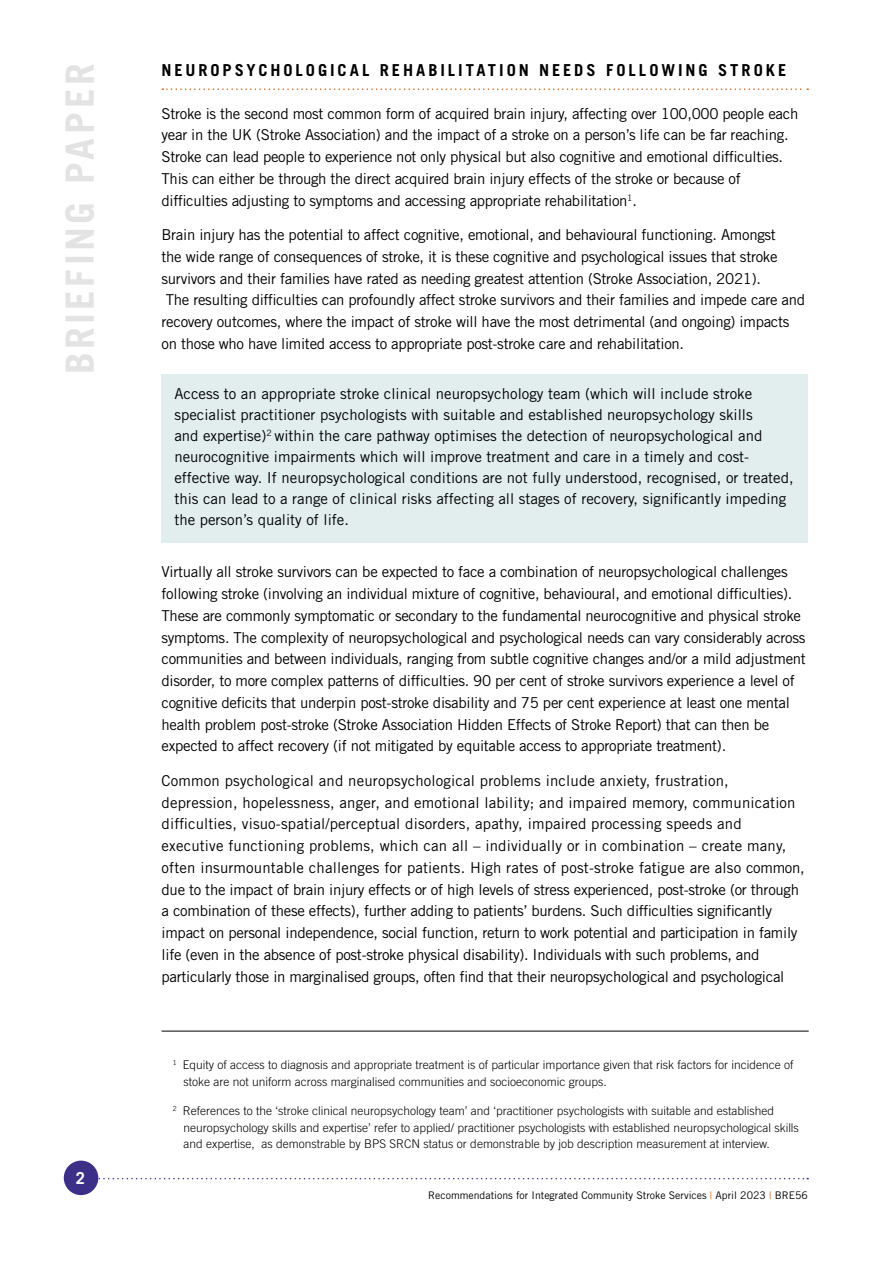
<style>
.page{position:relative;width:893px;height:1263px;background:#fff}
.page>*{position:absolute;margin:0;border:0;box-sizing:border-box;transform-origin:0 0}
.t1{font:700 39px "Trade Gothic LT Std";letter-spacing:.09em;color:#e3e3e3}
.t2{font:700 16.5px "Trade Gothic LT Std";letter-spacing:.175em;color:#000}
.t3{font:700 16.5px "Trade Gothic LT Std";color:#fff}
.t4{font:15px/21.8px "Trade Gothic LT Std";letter-spacing:-.02em;color:#000}
.t5{font:15px/21px "Trade Gothic LT Std";color:#000}
.t6{font:300 12px/16.5px "Trade Gothic LT Std";color:#000}
.t7{font:10.5px "Trade Gothic LT Std";color:#000}
.s1{color:#da5f06}
</style>
<div class="page">
<svg style="left:98px;top:1178px;width:710px;height:1px"></svg>
<div style="left:64px;top:1160px;width:34px;height:35px;background:#3c2f88;border-radius:50%"></div>
<svg style="left:162px;top:88px;width:646px;height:2px"></svg>
<div style="left:162px;top:374px;width:646px;height:169px;background:#e2edee"></div>
<hr style="left:162px;top:1031px;width:647px;height:1px;background:#000">
<h1 class="t1" style="left:56px;top:374px;width:312px;rotate:-90deg">BRIEFING PAPER</h1>
<p class="t3" style="left:76px;top:1168px;width:11px">2</p>
<p class="t2" style="left:162px;top:60px;width:626px">NEUROPSYCHOLOGICAL REHABILITATION NEEDS FOLLOWING STROKE</p>
<p class="t4" style="left:162px;top:102px;width:638px">Stroke is the second most common form of acquired brain injury, affecting over 100,000 people each year in the UK (Stroke Association) and the impact of a stroke on a person’s life can be far reaching.<br>Stroke can lead people to experience not only physical but also cognitive and emotional difficulties.<br>This can either be through the direct acquired brain injury effects of the stroke or because of difficulties adjusting to symptoms and accessing appropriate rehabilitation<sup>1</sup>.</p>
<p class="t4" style="left:162px;top:224px;width:645px">Brain injury has the potential to affect cognitive, emotional, and behavioural functioning. Amongst<br>the wide range of consequences of stroke, it is these cognitive and psychological issues that stroke survivors and their families have rated as needing greatest attention (Stroke Association, 2021).<br>The resulting difficulties can profoundly affect stroke survivors and their families and impede care and recovery outcomes, where the impact of stroke will have the most detrimental (and ongoing) impacts on those who have limited access to appropriate post-stroke care and rehabilitation.</p>
<p class="t5" style="left:174px;top:383px;width:621px">Access to an appropriate stroke clinical neuropsychology team (which will include stroke specialist practitioner psychologists with suitable and established neuropsychology skills<br>and expertise)<sup>2</sup> within the care pathway optimises the detection of neuropsychological and neurocognitive impairments which will improve treatment and care in a timely and cost&shy;effective way. If neuropsychological conditions are not fully understood, recognised, or treated, this can lead to a range of clinical risks affecting all stages of recovery, significantly impeding the person’s quality of life.</p>
<p class="t4" style="left:162px;top:561px;width:646px">Virtually all stroke survivors can be expected to face a combination of neuropsychological challenges following stroke (involving an individual mixture of cognitive, behavioural, and emotional difficulties).<br>These are commonly symptomatic or secondary to the fundamental neurocognitive and physical stroke symptoms. The complexity of neuropsychological and psychological needs can vary considerably across communities and between individuals, ranging from subtle cognitive changes and/or a mild adjustment disorder, to more complex patterns of difficulties. 90 per cent of stroke survivors experience a level of cognitive deficits that underpin post-stroke disability and 75 per cent experience at least one mental health problem post-stroke (Stroke Association Hidden Effects of Stroke Report) that can then be expected to affect recovery (if not mitigated by equitable access to appropriate treatment).</p>
<p class="t4" style="left:162px;top:769px;width:645px">Common psychological and neuropsychological problems include anxiety, frustration, depression, hopelessness, anger, and emotional lability; and impaired memory, communication difficulties, visuo-spatial/perceptual disorders, apathy, impaired processing speeds and executive functioning problems, which can all – individually or in combination – create many, often insurmountable challenges for patients. High rates of post-stroke fatigue are also common, due to the impact of brain injury effects or of high levels of stress experienced, post-stroke (or through a combination of these effects), further adding to patients’ burdens. Such difficulties significantly impact on personal independence, social function, return to work potential and participation in family life (even in the absence of post-stroke physical disability). Individuals with such problems, and particularly those in marginalised groups, often find that their neuropsychological and psychological</p>
<p class="t6" style="left:184px;top:1057px;width:611px;text-indent:-11px"><sup>1</sup> Equity of access to diagnosis and appropriate treatment is of particular importance given that risk factors for incidence of stoke are not uniform across marginalised communities and socioeconomic groups.</p>
<p class="t6" style="left:184px;top:1102px;width:617px;text-indent:-11px"><sup>2</sup> References to the ‘stroke clinical neuropsychology team’ and ‘practitioner psychologists with suitable and established neuropsychology skills and expertise’ refer to applied/ practitioner psychologists with established neuropsychological skills and expertise, as demonstrable by BPS SRCN status or demonstrable by job description measurement at interview.</p>
<p class="t7" style="left:428px;top:1189px;width:381px">Recommendations for Integrated Community Stroke Services <span class="s1">|</span> April 2023 <span class="s1">|</span> BRE56</p>
</div>
